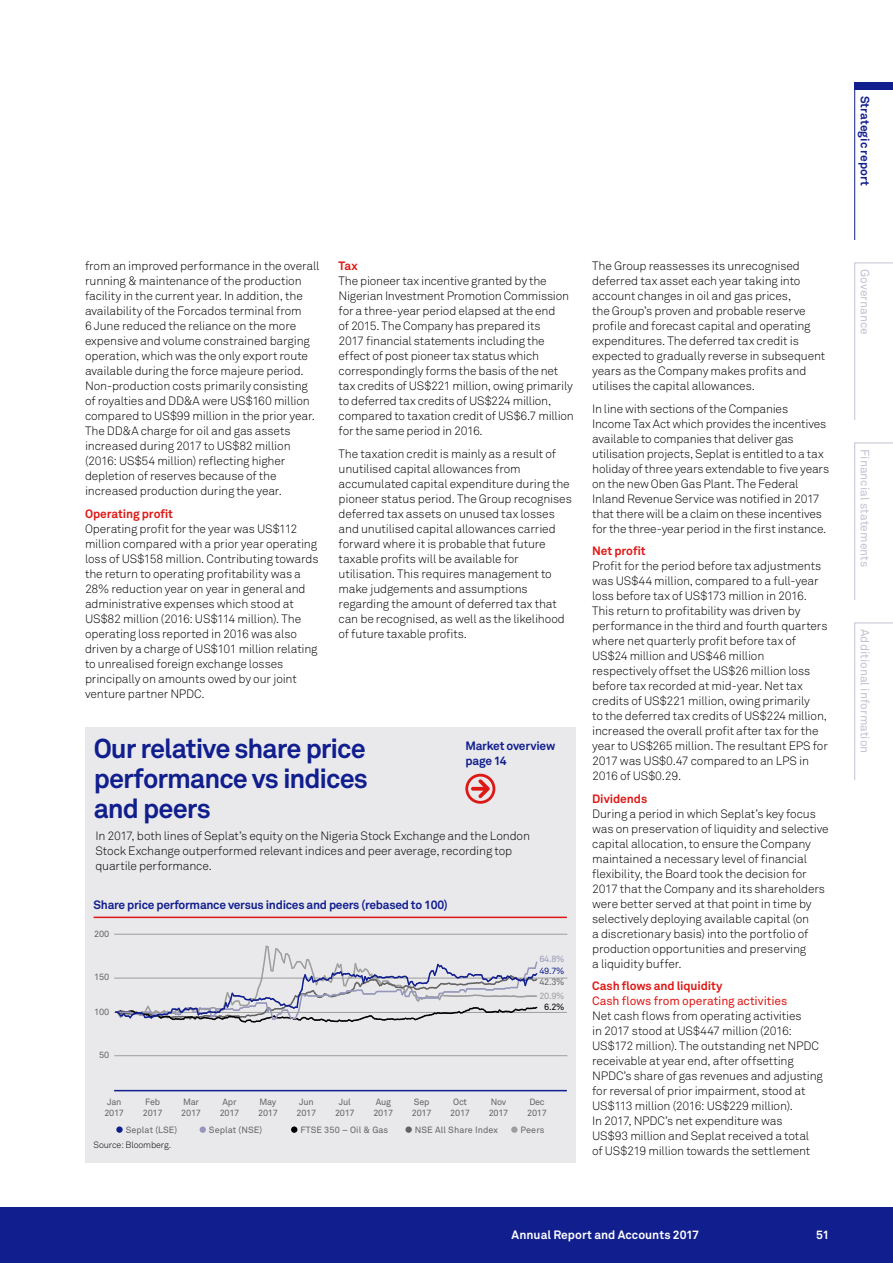
<style>
.page{position:relative;width:893px;height:1263px;background:#fff}
.page>*{position:absolute;margin:0;border:0;box-sizing:border-box;transform-origin:0 0}
._00_Page_Heading_L4{font:700 27px/30px "Akkurat Pro";letter-spacing:-.035em;color:#101e8e;text-align:justify}
._04_Body_Copy_8_10pt{font:300 12px/15px "Akkurat Pro";letter-spacing:-.015em;color:#000}
._03_Body_Copy_headin{font:700 12px "Akkurat Pro";letter-spacing:-.005em;color:#de1815}
.t1{font:700 12px "Akkurat";letter-spacing:-.025em;color:#101e8e}
.t2{font:12px "Akkurat Pro";color:#c2c3d5}
._10_Further_Info_Hea{font:700 12px/15px "Akkurat Pro";letter-spacing:-.01em;color:#101e8e}
._03_Body_Copy_Headin{font:12px "Akkurat Pro";letter-spacing:-.01em;color:#de1815}
.Folio_right{font:700 12px "Akkurat Pro";letter-spacing:.005em;color:#fff}
.t3{font:9px/11.2px "Akkurat Pro";letter-spacing:-.03em;color:#646363}
.t4{font:9px "Akkurat Pro";letter-spacing:.005em;color:#646363}
.t5{font:300 9px "Akkurat Pro";letter-spacing:-.015em;color:#000}
.t6{font:9px/11.4px "Akkurat Pro";color:#101e8e}
.t7{font:9px "Akkurat Pro";color:#9697ba}
.t8{font:9px "Akkurat Pro";color:#9d9d9c}
.t9{font:9px "Akkurat Pro";color:#000}
.s1{color:#646363}
</style>
<div class="page">
<div style="left:85px;top:728px;width:491px;height:435px;background:#e9e9ec"></div>
<hr style="left:114px;top:1055px;width:453px;height:1px;background:#9d9d9c">
<hr style="left:114px;top:1012px;width:453px;height:1px;background:#9d9d9c">
<hr style="left:114px;top:934px;width:453px;height:1px;background:#9d9d9c">
<hr style="left:114px;top:978px;width:453px;height:1px;background:#9d9d9c">
<svg style="left:115px;top:945px;width:424px;height:78px"></svg>
<hr style="left:114px;top:1090px;width:453px;height:1px;background:#101e8e">
<hr style="left:94px;top:917px;width:473px;height:1px;background:#de1815">
<svg style="left:116px;top:1126px;width:7px;height:7px"></svg>
<div style="left:200px;top:1126px;width:6px;height:7px;background:#9697ba;border-radius:50%"></div>
<div style="left:291px;top:1126px;width:6px;height:7px;background:#000;border-radius:50%"></div>
<div style="left:405px;top:1126px;width:7px;height:7px;background:#646363;border-radius:50%"></div>
<div style="left:511px;top:1126px;width:7px;height:7px;background:#9d9d9c;border-radius:50%"></div>
<svg style="left:465px;top:774px;width:30px;height:30px"></svg>
<svg style="left:854px;top:82px;width:2px;height:158px"></svg>
<svg style="left:854px;top:262px;width:39px;height:158px"></svg>
<svg style="left:854px;top:442px;width:39px;height:158px"></svg>
<svg style="left:854px;top:622px;width:39px;height:158px"></svg>
<div style="left:855px;top:82px;width:38px;height:8px;background:#101e8e"></div>
<div style="left:0;top:1208px;width:893px;height:55px;background:#101e8e"></div>
<p class="_10_Further_Info_Hea" style="left:872px;top:96px;width:92px;rotate:90deg">Strategic report</p>
<p class="_04_Body_Copy_8_10pt" style="left:85px;top:258px;width:236px">from an improved performance in the overall running &amp; maintenance of the production facility in the current year. In addition, the availability of the Forcados terminal from<br>6 June reduced the reliance on the more expensive and volume constrained barging operation, which was the only export route available during the force majeure period.<br>Non-production costs primarily consisting of royalties and DD&amp;A were US$160 million compared to US$99 million in the prior year.<br>The DD&amp;A charge for oil and gas assets increased during 2017 to US$82 million (2016: US$54 million) reflecting higher depletion of reserves because of the increased production during the year.</p>
<p class="_03_Body_Copy_headin" style="left:85px;top:506px;width:90px">Operating profit</p>
<p class="_04_Body_Copy_8_10pt" style="left:85px;top:521px;width:235px">Operating profit for the year was US$112 million compared with a prior year operating loss of US$158 million. Contributing towards the return to operating profitability was a 28% reduction year on year in general and administrative expenses which stood at US$82 million (2016: US$114 million). The operating loss reported in 2016 was also driven by a charge of US$101 million relating to unrealised foreign exchange losses principally on amounts owed by our joint venture partner NPDC.</p>
<p class="_03_Body_Copy_headin" style="left:339px;top:258px;width:21px">Tax</p>
<p class="_04_Body_Copy_8_10pt" style="left:339px;top:273px;width:237px">The pioneer tax incentive granted by the Nigerian Investment Promotion Commission for a three-year period elapsed at the end<br>of 2015. The Company has prepared its<br>2017 financial statements including the effect of post pioneer tax status which correspondingly forms the basis of the net tax credits of US$221 million, owing primarily to deferred tax credits of US$224 million, compared to taxation credit of US$6.7 million for the same period in 2016.</p>
<p class="_04_Body_Copy_8_10pt" style="left:339px;top:446px;width:235px">The taxation credit is mainly as a result of unutilised capital allowances from accumulated capital expenditure during the pioneer status period. The Group recognises deferred tax assets on unused tax losses and unutilised capital allowances carried forward where it is probable that future taxable profits will be available for utilisation. This requires management to make judgements and assumptions regarding the amount of deferred tax that can be recognised, as well as the likelihood of future taxable profits.</p>
<p class="_00_Page_Heading_L4" style="left:94px;top:733px;width:276px">Our relative share price performance vs indices and peers</p>
<p class="_04_Body_Copy_8_10pt" style="left:95px;top:828px;width:436px">In 2017, both lines of Seplat’s equity on the Nigeria Stock Exchange and the London<br>Stock Exchange outperformed relevant indices and peer average, recording top quartile performance.</p>
<p class="_10_Further_Info_Hea" style="left:465px;top:738px;width:91px">Market overview page 14</p>
<p class="t1" style="left:94px;top:897px;width:356px">Share price performance versus indices and peers (rebased to 100)</p>
<p class="t3" style="left:94px;top:929px;width:17px">200</p>
<p class="t3" style="left:94px;top:972px;width:17px">150</p>
<p class="t3" style="left:94px;top:1006px;width:17px">100</p>
<p class="t3" style="left:99px;top:1049px;width:12px">50</p>
<p class="t7" style="left:540px;top:954px;width:26px">64.8%</p>
<p class="t8" style="left:540px;top:990px;width:26px">20.9%</p>
<p class="t6" style="left:540px;top:965px;width:26px">49.7%<br><span class="s1">42.3%</span></p>
<p class="t9" style="left:544px;top:1002px;width:22px">6.2%</p>
<p class="t3" style="left:104px;top:1096px;width:21px;text-align:center">Jan<br>2017</p>
<p class="t3" style="left:143px;top:1096px;width:21px">Feb<br>2017</p>
<p class="t3" style="left:181px;top:1096px;width:21px">Mar<br>2017</p>
<p class="t3" style="left:220px;top:1096px;width:21px;text-align:center">Apr<br>2017</p>
<p class="t3" style="left:258px;top:1096px;width:21px">May<br>2017</p>
<p class="t3" style="left:297px;top:1096px;width:21px">Jun<br>2017</p>
<p class="t3" style="left:412px;top:1096px;width:21px">Sep<br>2017</p>
<p class="t3" style="left:450px;top:1096px;width:21px;text-align:center">Oct<br>2017</p>
<p class="t3" style="left:335px;top:1096px;width:21px;text-align:center">Jul<br>2017</p>
<p class="t3" style="left:373px;top:1096px;width:21px">Aug<br>2017</p>
<p class="t3" style="left:489px;top:1096px;width:21px">Nov<br>2017</p>
<p class="t3" style="left:527px;top:1096px;width:21px">Dec<br>2017</p>
<p class="t4" style="left:126px;top:1124px;width:53px">Seplat (LSE)</p>
<p class="t4" style="left:209px;top:1124px;width:55px">Seplat (NSE)</p>
<p class="t4" style="left:300px;top:1124px;width:89px">FTSE 350 – Oil &amp; Gas</p>
<p class="t4" style="left:415px;top:1124px;width:85px">NSE All Share Index</p>
<p class="t3" style="left:521px;top:1124px;width:25px">Peers</p>
<p class="t5" style="left:94px;top:1140px;width:79px">Source: Bloomberg.</p>
<p class="_04_Body_Copy_8_10pt" style="left:592px;top:258px;width:235px">The Group reassesses its unrecognised deferred tax asset each year taking into account changes in oil and gas prices,<br>the Group’s proven and probable reserve profile and forecast capital and operating expenditures. The deferred tax credit is expected to gradually reverse in subsequent years as the Company makes profits and utilises the capital allowances.</p>
<p class="_04_Body_Copy_8_10pt" style="left:592px;top:401px;width:239px">In line with sections of the Companies Income Tax Act which provides the incentives available to companies that deliver gas utilisation projects, Seplat is entitled to a tax holiday of three years extendable to five years on the new Oben Gas Plant. The Federal Inland Revenue Service was notified in 2017 that there will be a claim on these incentives for the three-year period in the first instance.</p>
<p class="_03_Body_Copy_headin" style="left:592px;top:543px;width:55px">Net profit</p>
<p class="_04_Body_Copy_8_10pt" style="left:592px;top:558px;width:237px">Profit for the period before tax adjustments was US$44 million, compared to a full-year loss before tax of US$173 million in 2016.<br>This return to profitability was driven by performance in the third and fourth quarters where net quarterly profit before tax of US$24 million and US$46 million respectively offset the US$26 million loss before tax recorded at mid-year. Net tax credits of US$221 million, owing primarily<br>to the deferred tax credits of US$224 million, increased the overall profit after tax for the year to US$265 million. The resultant EPS for 2017 was US$0.47 compared to an LPS in 2016 of US$0.29.</p>
<p class="_03_Body_Copy_headin" style="left:592px;top:791px;width:57px">Dividends</p>
<p class="_04_Body_Copy_8_10pt" style="left:592px;top:806px;width:238px">During a period in which Seplat’s key focus was on preservation of liquidity and selective capital allocation, to ensure the Company maintained a necessary level of financial flexibility, the Board took the decision for 2017 that the Company and its shareholders were better served at that point in time by selectively deploying available capital (on<br>a discretionary basis) into the portfolio of production opportunities and preserving<br>a liquidity buffer.</p>
<p class="_03_Body_Copy_headin" style="left:592px;top:978px;width:132px">Cash flows and liquidity</p>
<p class="_03_Body_Copy_Headin" style="left:592px;top:994px;width:197px">Cash flows from operating activities</p>
<p class="_04_Body_Copy_8_10pt" style="left:592px;top:1008px;width:232px">Net cash flows from operating activities<br>in 2017 stood at US$447 million (2016:<br>US$172 million). The outstanding net NPDC receivable at year end, after offsetting NPDC’s share of gas revenues and adjusting for reversal of prior impairment, stood at US$113 million (2016: US$229 million).<br>In 2017, NPDC’s net expenditure was<br>US$93 million and Seplat received a total<br>of US$219 million towards the settlement</p>
<p class="Folio_right" style="left:512px;top:1227px;width:189px">Annual Report and Accounts 2017</p>
<p class="Folio_right" style="left:816px;top:1227px;width:15px">51</p>
<p class="t2" style="left:872px;top:269px;width:68px;rotate:90deg">Governance</p>
<p class="t2" style="left:872px;top:449px;width:120px;rotate:90deg">Financial statements</p>
<p class="t2" style="left:872px;top:629px;width:126px;rotate:90deg">Additional information</p>
</div>
